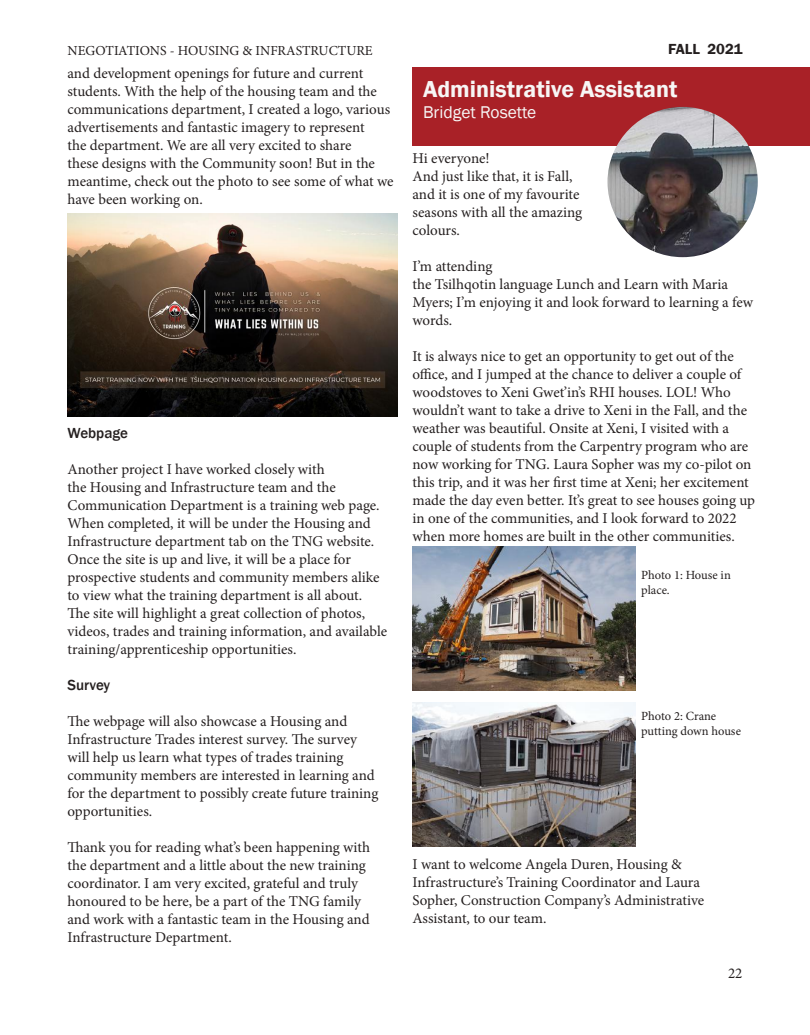
<style>
.page{position:relative;width:810px;height:1035px;background:#fff}
.page>*{position:absolute;margin:0;border:0;box-sizing:border-box;transform-origin:0 0}
.t1{font:600 23.75px "Franklin Gothic";color:#f7f6f5}
.t2{font:17.5px "Franklin Gothic";color:#f7f6f5}
.t3{font:15px/18px "Minion Pro";letter-spacing:-.005em;color:#241f1f}
.t4{font:500 15px "Franklin Gothic";color:#241f1f}
.t5{font:600 15px "Franklin Gothic";color:#241f1f}
.t6{font:13.75px "Minion Pro";color:#241f1f}
.t7{font:12.5px/15px "Minion Pro";letter-spacing:-.005em;color:#241f1f}
</style>
<div class="page">
<img style="left:68px;top:214px;width:330px;height:203px">
<div style="left:412px;top:68px;width:398px;height:78px;background:#a92127"></div>
<img style="left:608px;top:107px;width:150px;height:150px;border-radius:75px">
<img style="left:413px;top:546px;width:222px;height:145px">
<img style="left:413px;top:702px;width:222px;height:144px">
<p class="t6" style="left:68px;top:41px;width:307px">NEGOTIATIONS - HOUSING &amp; INFRASTRUCTURE</p>
<p class="t5" style="left:668px;top:40px;width:76px">FALL 2021</p>
<p class="t3" style="left:68px;top:65px;width:328px">and development openings for future and current students. With the help of the housing team and the communications department, I created a logo, various advertisements and fantastic imagery to represent<br>the department. We are all very excited to share<br>these designs with the Community soon! But in the meantime, check out the photo to see some of what we have been working on.</p>
<p class="t4" style="left:68px;top:424px;width:62px">Webpage</p>
<p class="t3" style="left:68px;top:461px;width:321px">Another project I have worked closely with<br>the Housing and Infrastructure team and the Communication Department is a training web page.<br>When completed, it will be under the Housing and Infrastructure department tab on the TNG website.<br>Once the site is up and live, it will be a place for prospective students and community members alike to view what the training department is all about.<br>The site will highlight a great collection of photos, videos, trades and training information, and available training/apprenticeship opportunities.</p>
<p class="t4" style="left:68px;top:676px;width:44px">Survey</p>
<p class="t3" style="left:68px;top:713px;width:312px">The webpage will also showcase a Housing and Infrastructure Trades interest survey. The survey will help us learn what types of trades training community members are interested in learning and for the department to possibly create future training opportunities.</p>
<p class="t3" style="left:68px;top:839px;width:304px">Thank you for reading what’s been happening with the department and a little about the new training coordinator. I am very excited, grateful and truly honoured to be here, be a part of the TNG family and work with a fantastic team in the Housing and Infrastructure Department.</p>
<h1 class="t1" style="left:423px;top:74px;width:256px">Administrative Assistant</h1>
<p class="t2" style="left:423px;top:101px;width:115px">Bridget Rosette</p>
<p class="t3" style="left:412px;top:150px;width:171px">Hi everyone!<br>And just like that, it is Fall, and it is one of my favourite seasons with all the amazing colours.</p>
<p class="t3" style="left:412px;top:258px;width:342px">I’m attending<br>the Tsilhqotin language Lunch and Learn with Maria<br>Myers; I’m enjoying it and look forward to learning a few words.</p>
<p class="t3" style="left:412px;top:348px;width:344px">It is always nice to get an opportunity to get out of the office, and I jumped at the chance to deliver a couple of woodstoves to Xeni Gwet’in’s RHI houses. LOL! Who wouldn’t want to take a drive to Xeni in the Fall, and the weather was beautiful. Onsite at Xeni, I visited with a couple of students from the Carpentry program who are now working for TNG. Laura Sopher was my co-pilot on this trip, and it was her first time at Xeni; her excitement made the day even better. It’s great to see houses going up in one of the communities, and I look forward to 2022 when more homes are built in the other communities.</p>
<p class="t7" style="left:641px;top:567px;width:91px">Photo 1: House in place.</p>
<p class="t7" style="left:641px;top:708px;width:101px">Photo 2: Crane putting down house</p>
<p class="t3" style="left:412px;top:855px;width:293px">I want to welcome Angela Duren, Housing &amp; Infrastructure’s Training Coordinator and Laura Sopher, Construction Company’s Administrative Assistant, to our team.</p>
<p class="t3" style="left:728px;top:965px;width:16px">22</p>
</div>
